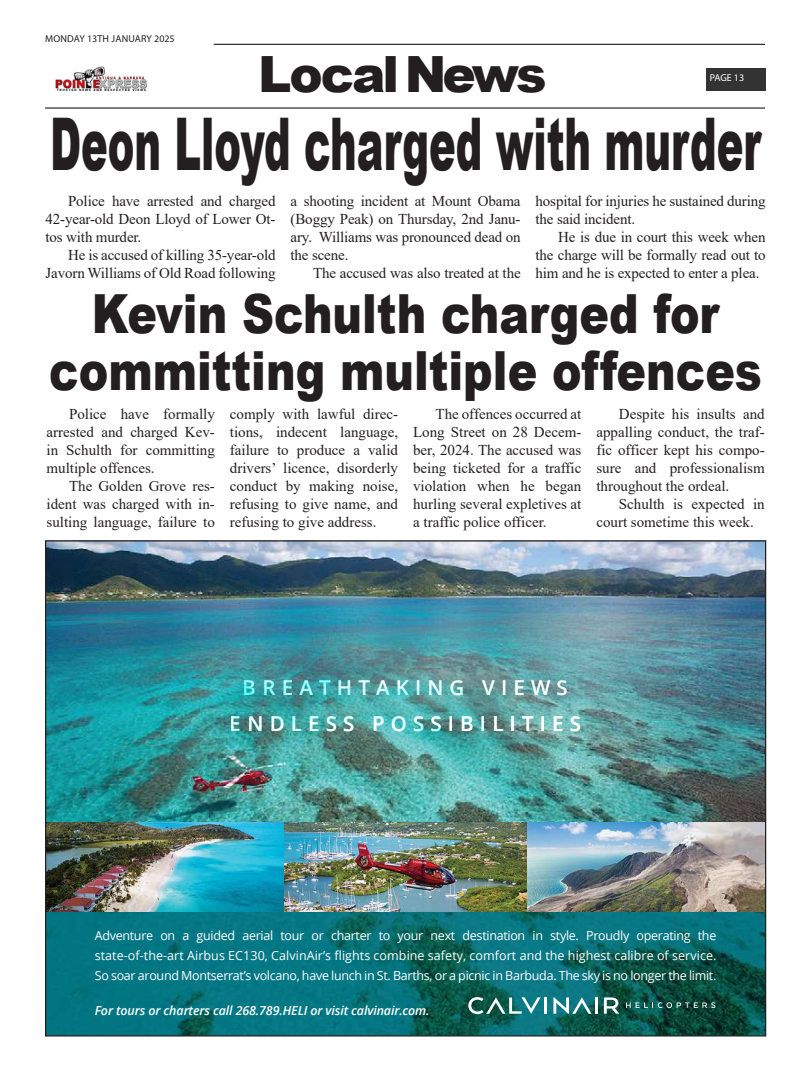
<style>
.page{position:relative;width:810px;height:1080px;background:#fff}
.page>*{position:absolute;margin:0;border:0;box-sizing:border-box;transform-origin:0 0}
.t1{font:900 72.75px "Arial";color:#231f20;scale:.55 1}
.t2{font:900 54px/56.2px "Arial";color:#231f20;text-align:center;scale:.82 1}
.t3{font:900 50px "Arial";letter-spacing:-.06em;color:#231f20}
.t4{font:600 20.5px/36px "Open Sans";letter-spacing:.3em;color:#fff;text-align:center}
.t5{font:15px/18px "Times New Roman";letter-spacing:-.01em;color:#231f20;text-align:justify}
.t6{font:12.5px/20px "Open Sans";letter-spacing:-.025em;color:#fff;text-align:justify}
.t7{font:italic 600 12.5px "Open Sans";letter-spacing:-.01em;color:#fff}
.t8{font:10px "Myriad Pro";letter-spacing:.01em;color:#231f20}
.t9{font:10px "Myriad Pro";letter-spacing:-.005em;color:#fff}
</style>
<div class="page">
<hr style="left:45px;top:107px;width:720px;height:2px;background:#333">
<hr style="left:214px;top:44px;width:551px;height:1px;background:#333">
<div style="left:706px;top:68px;width:60px;height:23px;background:#333"></div>
<img style="left:55px;top:66px;width:92px;height:25px">
<img style="left:47px;top:542px;width:717px;height:281px">
<img style="left:47px;top:912px;width:717px;height:123px">
<img style="left:47px;top:823px;width:717px;height:89px">
<svg style="left:626px;top:1002px;width:89px;height:6px"></svg>
<svg style="left:468px;top:997px;width:73px;height:17px"></svg>
<hr style="left:544px;top:997px;width:3px;height:17px;background:#fff">
<svg style="left:553px;top:997px;width:39px;height:17px"></svg>
<hr style="left:595px;top:997px;width:3px;height:17px;background:#fff">
<svg style="left:604px;top:997px;width:15px;height:17px"></svg>
<p class="t8" style="left:45px;top:33px;width:131px">MONDAY 13TH JANUARY 2025</p>
<h3 class="t3" style="left:258px;top:38px;width:290px">Local News</h3>
<h1 class="t1" style="left:50px;top:92px;width:1294px">Deon Lloyd charged with murder</h1>
<p class="t9" style="left:710px;top:72px;width:36px">PAGE 13</p>
<p class="t5" style="left:46px;top:192px;width:232px;text-indent:22px">Police have arrested and charged 42-year-old Deon Lloyd of Lower Ot&shy;tos with murder.</p>
<p class="t5" style="left:46px;top:246px;width:231px;text-align:right">He is accused of killing 35-year-old<br>Javorn Williams of Old Road following</p>
<p class="t5" style="left:291px;top:192px;width:231px">a shooting incident at Mount Obama (Boggy Peak) on Thursday, 2nd Janu&shy;ary. Williams was pronounced dead on the scene.</p>
<p class="t5" style="left:313px;top:264px;width:209px">The accused was also treated at the</p>
<p class="t5" style="left:536px;top:192px;width:232px">hospital for injuries he sustained during the said incident.</p>
<p class="t5" style="left:536px;top:228px;width:232px;text-indent:22px">He is due in court this week when the charge will be formally read out to him and he is expected to enter a plea.</p>
<h2 class="t2" style="left:49px;top:284px;width:871px">Kevin Schulth charged for committing multiple offences</h2>
<p class="t5" style="left:47px;top:405px;width:170px;text-indent:22px">Police have formally arrested and charged Kev&shy;in Schulth for committing multiple offences.</p>
<p class="t5" style="left:47px;top:477px;width:170px;text-indent:22px">The Golden Grove res&shy;ident was charged with in&shy;sulting language, failure to</p>
<p class="t5" style="left:230px;top:405px;width:170px">comply with lawful direc&shy;tions, indecent language, failure to produce a valid drivers’ licence, disorderly conduct by making noise, refusing to give name, and refusing to give address.</p>
<p class="t5" style="left:413px;top:405px;width:170px;text-indent:22px">The offences occurred at Long Street on 28 Decem&shy;ber, 2024. The accused was being ticketed for a traffic violation when he began hurling several expletives at a traffic police officer.</p>
<p class="t5" style="left:596px;top:405px;width:170px;text-indent:22px">Despite his insults and appalling conduct, the traf&shy;fic officer kept his compo&shy;sure and professionalism throughout the ordeal.</p>
<p class="t5" style="left:596px;top:495px;width:170px;text-indent:22px">Schulth is expected in court sometime this week.</p>
<h3 class="t4" style="left:230px;top:669px;width:353px">BREATHTAKING VIEWS<br>ENDLESS POSSIBILITIES</h3>
<p class="t6" style="left:95px;top:925px;width:623px">Adventure on a guided aerial tour or charter to your next destination in style. Proudly operating the state-of-the-art Airbus EC130, CalvinAir’s flights combine safety, comfort and the highest calibre of service.<br>So soar around Montserrat’s volcano, have lunch in St. Barths, or a picnic in Barbuda. The sky is no longer the limit.</p>
<p class="t7" style="left:95px;top:1001px;width:336px">For tours or charters call 268.789.HELI or visit calvinair.com.</p>
</div>
